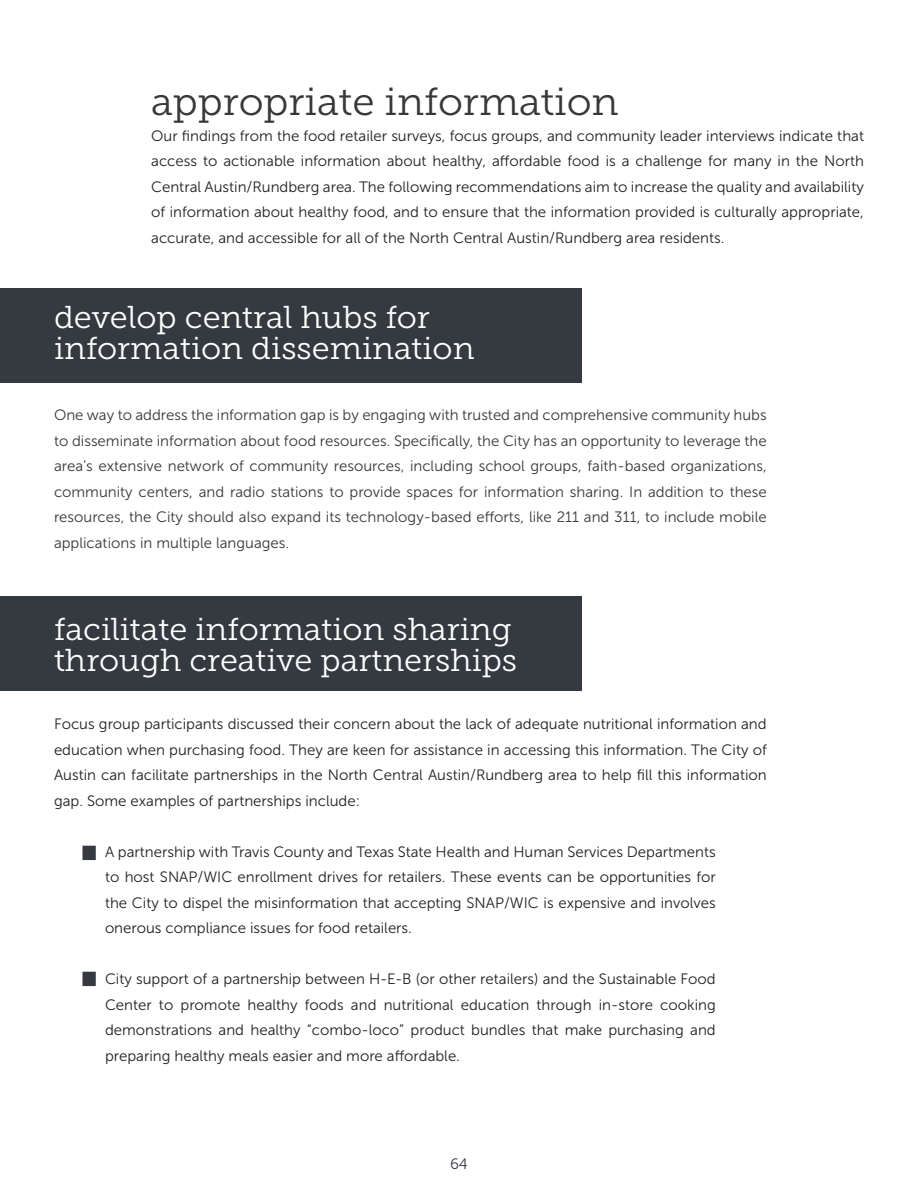
<style>
.page{position:relative;width:918px;height:1188px;background:#fff}
.page>*{position:absolute;margin:0;border:0;box-sizing:border-box;transform-origin:0 0}
.t1{font:39px "Museo Slab 300";color:#383839}
.t2{font:31.5px/31.5px "Museo Slab 300";color:#fff}
.t3{font:15px/25.5px "Museo Sans 300";color:#231f20;text-align:justify}
.t4{font:15px/25.5px "Museo Sans 300";color:#383839;text-align:justify}
.t5{font:15px "Museo Sans 300";color:#353940}
</style>
<div class="page">
<div style="left:0;top:597px;width:581px;height:94px;background:#353940"></div>
<div style="left:0;top:288px;width:581px;height:94px;background:#353940"></div>
<div style="left:82px;top:846px;width:14px;height:14px;background:#353940;border:2px solid #353940"></div>
<div style="left:82px;top:972px;width:14px;height:14px;background:#353940;border:2px solid #353940"></div>
<h1 class="t1" style="left:151px;top:80px;width:469px">appropriate information</h1>
<p class="t3" style="left:151px;top:123px;width:714px">Our findings from the food retailer surveys, focus groups, and community leader interviews indicate that access to actionable information about healthy, affordable food is a challenge for many in the North Central Austin/Rundberg area. The following recommendations aim to increase the quality and availability of information about healthy food, and to ensure that the information provided is culturally appropriate, accurate, and accessible for all of the North Central Austin/Rundberg area residents.</p>
<h2 class="t2" style="left:54px;top:301px;width:422px">develop central hubs for information dissemination</h2>
<p class="t4" style="left:54px;top:403px;width:714px">One way to address the information gap is by engaging with trusted and comprehensive community hubs to disseminate information about food resources. Specifically, the City has an opportunity to leverage the area’s extensive network of community resources, including school groups, faith-based organizations, community centers, and radio stations to provide spaces for information sharing. In addition to these resources, the City should also expand its technology-based efforts, like 211 and 311, to include mobile applications in multiple languages.</p>
<h2 class="t2" style="left:54px;top:613px;width:465px">facilitate information sharing through creative partnerships</h2>
<p class="t3" style="left:54px;top:711px;width:714px">Focus group participants discussed their concern about the lack of adequate nutritional information and education when purchasing food. They are keen for assistance in accessing this information. The City of Austin can facilitate partnerships in the North Central Austin/Rundberg area to help fill this information gap. Some examples of partnerships include:</p>
<p class="t3" style="left:105px;top:839px;width:612px">A partnership with Travis County and Texas State Health and Human Services Departments to host SNAP/WIC enrollment drives for retailers. These events can be opportunities for the City to dispel the misinformation that accepting SNAP/WIC is expensive and involves onerous compliance issues for food retailers.</p>
<p class="t3" style="left:105px;top:966px;width:612px">City support of a partnership between H-E-B (or other retailers) and the Sustainable Food Center to promote healthy foods and nutritional education through in-store cooking demonstrations and healthy “combo-loco” product bundles that make purchasing and preparing healthy meals easier and more affordable.</p>
<p class="t5" style="left:450px;top:1156px;width:19px">64</p>
</div>
